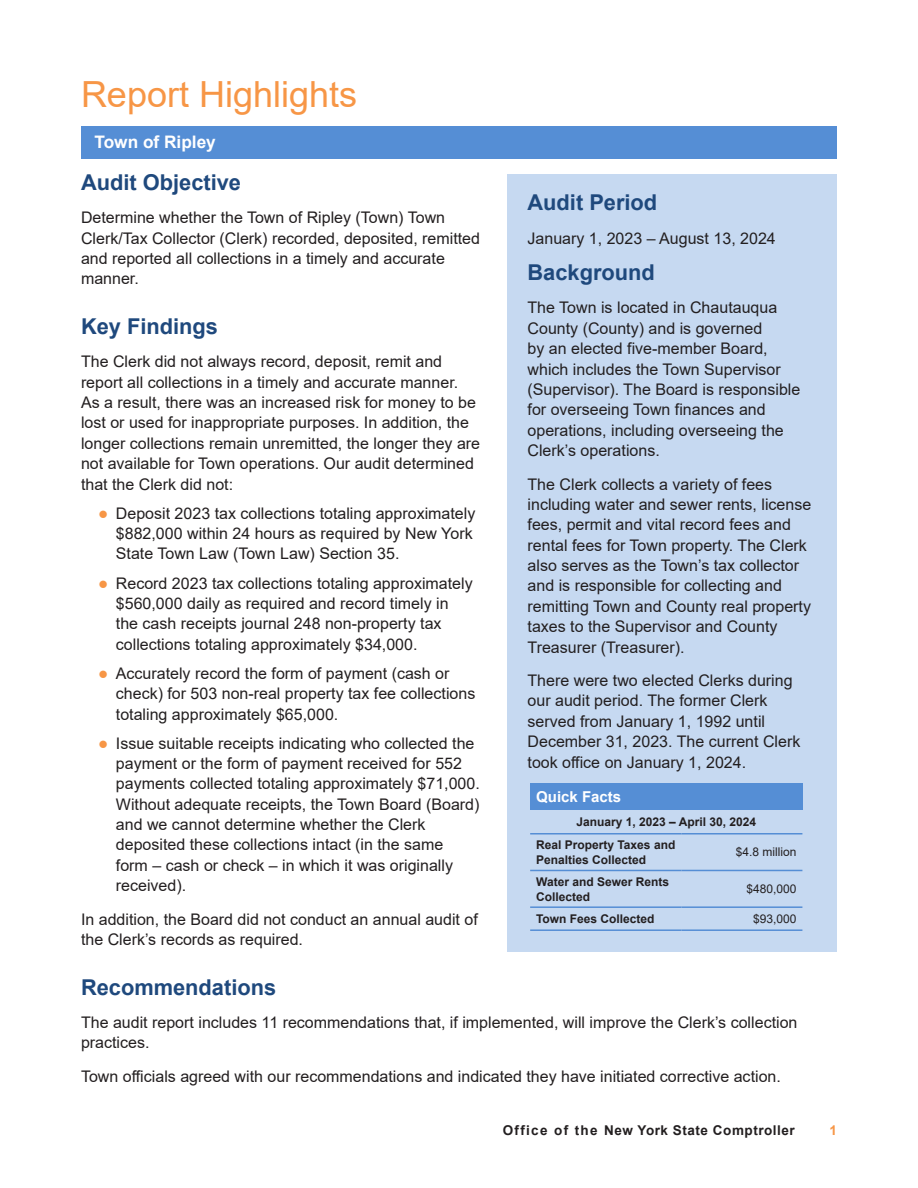
<style>
.page{position:relative;width:918px;height:1188px;background:#fff}
.page>*{position:absolute;margin:0;border:0;box-sizing:border-box;transform-origin:0 0}
.Section_Heads{font:36px "Arial";color:#f79646}
._2_Subheads{font:700 21.9px "Arial";color:#1f497d}
.Body_Text{font:700 21.9px "Arial";color:#1f497d}
.t1{font:700 17.25px "Arial";color:#fff}
.Body_Text-2{font:16.05px/20.4px "Arial";color:#231f20}
.Footnotes{font:700 15px "Arial";color:#fff}
.t2{font:700 13.5px "Arial";letter-spacing:.04em;color:#231f20}
.t3{font:700 13.5px "Arial";color:#f79646}
.Footnotes-2{font:700 12px/15px "Arial";color:#231f20}
.Footnotes-3{font:12px "Arial";color:#231f20}
.s1{color:#f79646}
</style>
<div class="page">
<hr style="left:81px;top:126px;width:756px;height:3px;background:#558ed5">
<div style="left:507px;top:174px;width:330px;height:778px;background:#c6d9f1"></div>
<div style="left:81px;top:128px;width:756px;height:31px;background:#558ed5"></div>
<div style="left:530px;top:783px;width:272px;height:27px;background:#558ed5"></div>
<hr style="left:530px;top:833px;width:151px;height:2px;background:#558ed5">
<hr style="left:681px;top:833px;width:121px;height:2px;background:#558ed5">
<hr style="left:530px;top:870px;width:151px;height:1px;background:#558ed5">
<hr style="left:681px;top:870px;width:121px;height:1px;background:#558ed5">
<hr style="left:530px;top:906px;width:151px;height:2px;background:#558ed5">
<hr style="left:681px;top:906px;width:121px;height:2px;background:#558ed5">
<hr style="left:530px;top:929px;width:151px;height:2px;background:#558ed5">
<hr style="left:681px;top:929px;width:121px;height:2px;background:#558ed5">
<p class="Section_Heads" style="left:81px;top:70px;width:278px">Report Highlights</p>
<p class="t1" style="left:94px;top:129px;width:123px">Town of Ripley</p>
<p class="_2_Subheads" style="left:81px;top:167px;width:162px">Audit Objective</p>
<p class="Body_Text-2" style="left:81px;top:207px;width:401px">Determine whether the Town of Ripley (Town) Town Clerk/Tax Collector (Clerk) recorded, deposited, remitted and reported all collections in a timely and accurate manner.</p>
<p class="_2_Subheads" style="left:81px;top:311px;width:139px">Key Findings</p>
<p class="Body_Text-2" style="left:81px;top:351px;width:401px">The Clerk did not always record, deposit, remit and report all collections in a timely and accurate manner.<br>As a result, there was an increased risk for money to be lost or used for inappropriate purposes. In addition, the longer collections remain unremitted, the longer they are not available for Town operations. Our audit determined that the Clerk did not:</p>
<p class="Body_Text-2" style="left:116px;top:503px;width:361px;text-indent:-17px"><span class="s1">●</span> Deposit 2023 tax collections totaling approximately $882,000 within 24 hours as required by New York<br>State Town Law (Town Law) Section 35.</p>
<p class="Body_Text-2" style="left:116px;top:573px;width:358px;text-indent:-17px"><span class="s1">●</span> Record 2023 tax collections totaling approximately $560,000 daily as required and record timely in the cash receipts journal 248 non-property tax collections totaling approximately $34,000.</p>
<p class="Body_Text-2" style="left:116px;top:663px;width:361px;text-indent:-17px"><span class="s1">●</span> Accurately record the form of payment (cash or check) for 503 non-real property tax fee collections totaling approximately $65,000.</p>
<p class="Body_Text-2" style="left:116px;top:733px;width:365px;text-indent:-17px"><span class="s1">●</span> Issue suitable receipts indicating who collected the payment or the form of payment received for 552 payments collected totaling approximately $71,000.<br>Without adequate receipts, the Town Board (Board) and we cannot determine whether the Clerk deposited these collections intact (in the same<br>form – cash or check – in which it was originally received).</p>
<p class="Body_Text-2" style="left:81px;top:909px;width:398px">In addition, the Board did not conduct an annual audit of the Clerk’s records as required.</p>
<p class="_2_Subheads" style="left:81px;top:971px;width:197px">Recommendations</p>
<p class="Body_Text-2" style="left:81px;top:1012px;width:718px">The audit report includes 11 recommendations that, if implemented, will improve the Clerk’s collection practices.</p>
<p class="Body_Text-2" style="left:81px;top:1066px;width:699px">Town officials agreed with our recommendations and indicated they have initiated corrective action.</p>
<p class="_2_Subheads" style="left:528px;top:187px;width:131px">Audit Period</p>
<p class="Body_Text-2" style="left:528px;top:228px;width:250px">January 1, 2023 – August 13, 2024</p>
<p class="Body_Text" style="left:528px;top:257px;width:129px">Background</p>
<p class="Body_Text-2" style="left:528px;top:298px;width:274px">The Town is located in Chautauqua County (County) and is governed<br>by an elected five-member Board, which includes the Town Supervisor (Supervisor). The Board is responsible for overseeing Town finances and operations, including overseeing the Clerk’s operations.</p>
<p class="Body_Text-2" style="left:528px;top:474px;width:285px">The Clerk collects a variety of fees including water and sewer rents, license fees, permit and vital record fees and rental fees for Town property. The Clerk also serves as the Town’s tax collector and is responsible for collecting and remitting Town and County real property taxes to the Supervisor and County Treasurer (Treasurer).</p>
<p class="Body_Text-2" style="left:528px;top:670px;width:274px">There were two elected Clerks during our audit period. The former Clerk served from January 1, 1992 until December 31, 2023. The current Clerk took office on January 1, 2024.</p>
<p class="Footnotes" style="left:536px;top:786px;width:87px">Quick Facts</p>
<p class="Footnotes-2" style="left:576px;top:814px;width:181px">January 1, 2023 – April 30, 2024</p>
<p class="Footnotes-2" style="left:536px;top:837px;width:141px">Real Property Taxes and<br>Penalties Collected</p>
<p class="Footnotes-3" style="left:736px;top:844px;width:62px">$4.8 million</p>
<p class="Footnotes-2" style="left:536px;top:874px;width:134px">Water and Sewer Rents<br>Collected</p>
<p class="Footnotes-3" style="left:746px;top:881px;width:52px">$480,000</p>
<p class="Footnotes-2" style="left:536px;top:911px;width:120px">Town Fees Collected</p>
<p class="Footnotes-3" style="left:753px;top:911px;width:45px">$93,000</p>
<p class="t2" style="left:503px;top:1121px;width:294px">Office of the New York State Comptroller</p>
<p class="t3" style="left:829px;top:1121px;width:9px">1</p>
</div>
